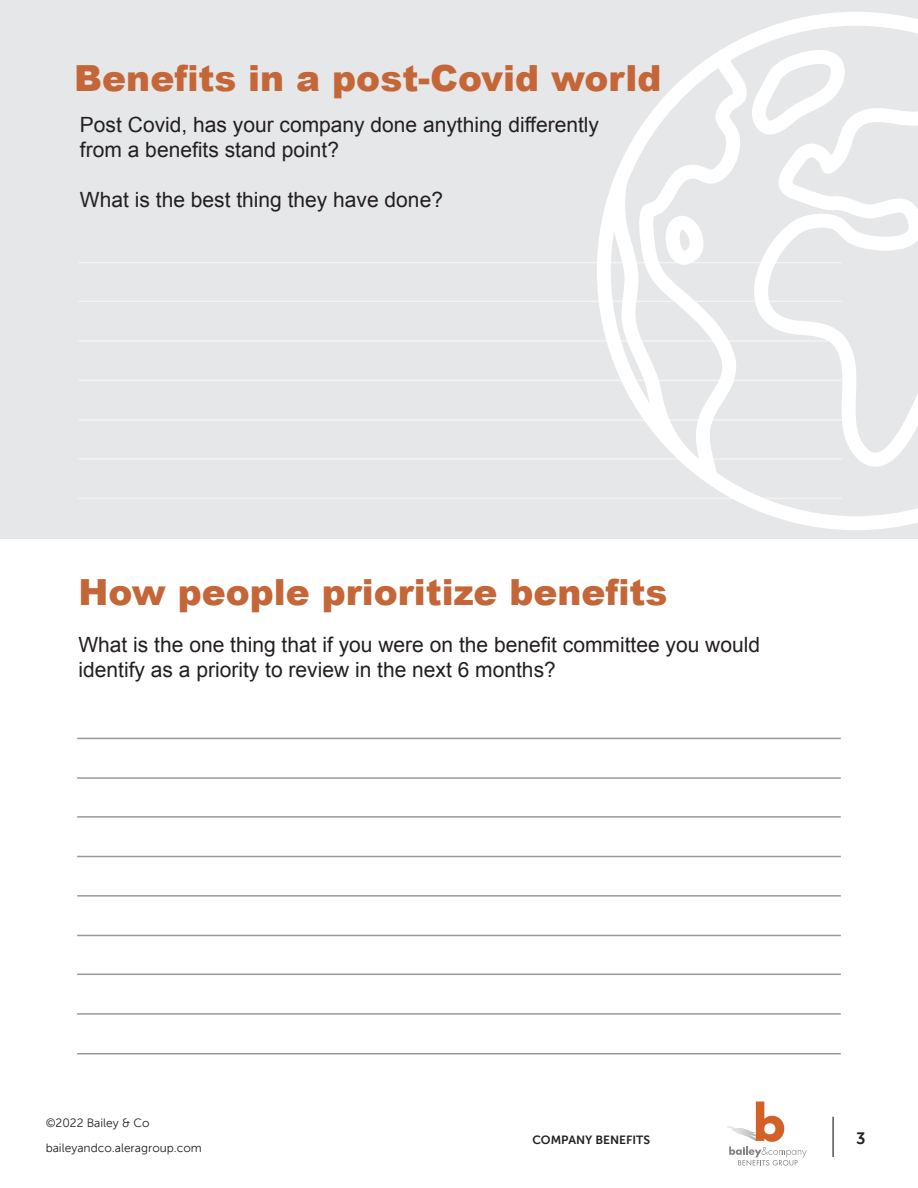
<style>
.page{position:relative;width:918px;height:1188px;background:#fff}
.page>*{position:absolute;margin:0;border:0;box-sizing:border-box;transform-origin:0 0}
.t1{font:900 36px "Arial";color:#c46637}
.t2{font:21px/25.2px "Arial";color:#231f20}
.t3{font:16.5px "Museo Sans 700";color:#231f20}
.t4{font:12px "Museo Sans 300";color:#231f20}
.t5{font:12px "Museo Sans 700";color:#231f20}
</style>
<div class="page">
<hr style="left:77px;top:816px;width:764px;height:2px;background:#3e3e3f">
<hr style="left:77px;top:974px;width:764px;height:1px;background:#3e3e3f">
<hr style="left:77px;top:738px;width:764px;height:1px;background:#3e3e3f">
<hr style="left:77px;top:895px;width:764px;height:2px;background:#3e3e3f">
<hr style="left:77px;top:856px;width:764px;height:1px;background:#3e3e3f">
<hr style="left:77px;top:1013px;width:764px;height:2px;background:#3e3e3f">
<hr style="left:77px;top:1053px;width:764px;height:1px;background:#3e3e3f">
<hr style="left:77px;top:777px;width:764px;height:2px;background:#3e3e3f">
<hr style="left:77px;top:935px;width:764px;height:1px;background:#3e3e3f">
<hr style="left:832px;top:1117px;width:2px;height:40px;background:#535355">
<svg style="left:727px;top:1101px;width:80px;height:65px"></svg>
<div style="left:0;top:0;width:918px;height:539px;background:#e6e7e9"></div>
<svg style="left:597px;top:191px;width:321px;height:339px"></svg>
<svg style="left:610px;top:51px;width:140px;height:431px"></svg>
<svg style="left:749px;top:135px;width:169px;height:332px"></svg>
<svg style="left:664px;top:216px;width:41px;height:49px"></svg>
<svg style="left:719px;top:12px;width:199px;height:123px"></svg>
<hr style="left:78px;top:301px;width:764px;height:1px;background:#fff">
<hr style="left:78px;top:458px;width:764px;height:2px;background:#fff">
<hr style="left:78px;top:380px;width:764px;height:1px;background:#fff">
<hr style="left:78px;top:340px;width:764px;height:2px;background:#fff">
<hr style="left:78px;top:498px;width:764px;height:1px;background:#fff">
<hr style="left:78px;top:262px;width:764px;height:1px;background:#fff">
<hr style="left:78px;top:419px;width:764px;height:2px;background:#fff">
<p class="t1" style="left:74px;top:52px;width:589px">Benefits in a post-Covid world</p>
<p class="t2" style="left:80px;top:112px;width:521px">Post Covid, has your company done anything differently from a benefits stand point?</p>
<p class="t2" style="left:80px;top:188px;width:365px">What is the best thing they have done?</p>
<p class="t1" style="left:78px;top:566px;width:591px">How people prioritize benefits</p>
<p class="t2" style="left:78px;top:632px;width:683px">What is the one thing that if you were on the benefit committee you would identify as a priority to review in the next 6 months?</p>
<p class="t4" style="left:46px;top:1117px;width:105px">©2022 Bailey &amp; Co</p>
<p class="t4" style="left:46px;top:1141px;width:158px">baileyandco.aleragroup.com</p>
<p class="t5" style="left:532px;top:1133px;width:119px">COMPANY BENEFITS</p>
<p class="t3" style="left:856px;top:1129px;width:11px">3</p>
</div>
